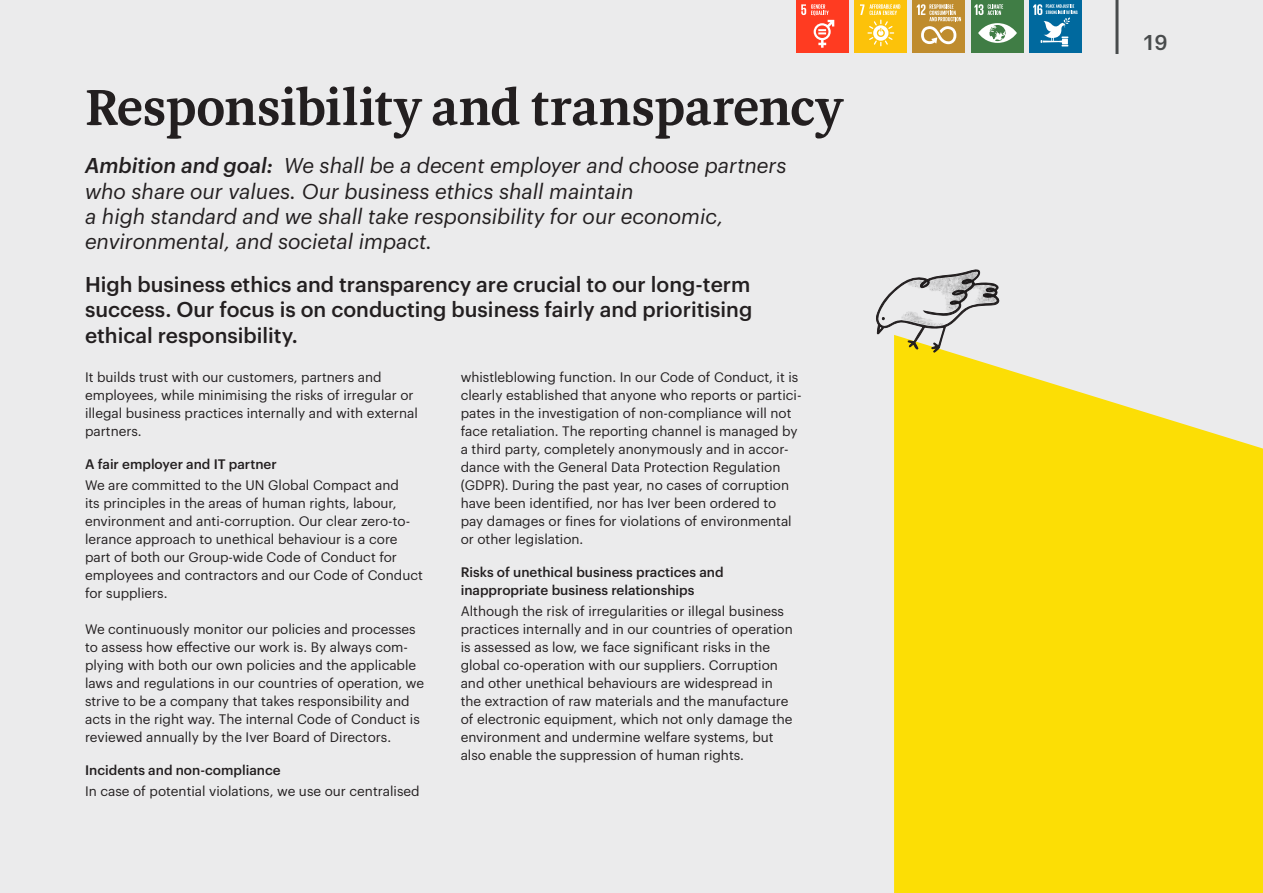
<style>
.page{position:relative;width:1263px;height:893px;background:#ebebec}
.page>*{position:absolute;margin:0;border:0;box-sizing:border-box;transform-origin:0 0}
.Rubrik{font:700 54px "Aleksei";letter-spacing:-.01em;color:#231f20}
.Underrubrik{font:italic 21px/25.2px "Graphik";color:#231f20}
.Ingress{font:500 21px/25.2px "Graphik";color:#231f20;text-align:justify}
.t1{font:500 21px "Graphik";color:#484b4c}
.Brödtext_utan_indrag{font:13.5px/18px "Graphik";color:#231f20}
.Mellanrubrik_1{font:500 13.5px/18px "Graphik";color:#231f20}
.s1{font-weight:500}
</style>
<div class="page">
<hr style="left:1115px;top:0;width:3px;height:54px;background:#484b4c">
<svg style="left:894px;top:359px;width:369px;height:534px;background:#fade14"></svg>
<svg style="left:876px;top:292px;width:15px;height:43px"></svg>
<img style="left:891px;top:269px;width:109px;height:90px">
<div style="left:796px;top:0;width:52px;height:52px;background:#ff3b21"></div>
<svg style="left:801px;top:4px;width:33px;height:44px"></svg>
<div style="left:855px;top:0;width:52px;height:52px;background:#fcc20a"></div>
<svg style="left:860px;top:4px;width:40px;height:42px"></svg>
<div style="left:913px;top:0;width:52px;height:52px;background:#bf8c2e"></div>
<svg style="left:917px;top:4px;width:44px;height:40px"></svg>
<div style="left:971px;top:0;width:52px;height:52px;background:#407d45"></div>
<svg style="left:978px;top:23px;width:39px;height:20px"></svg>
<svg style="left:974px;top:4px;width:29px;height:11px"></svg>
<div style="left:1029px;top:0;width:52px;height:52px;background:#00699e"></div>
<svg style="left:1033px;top:4px;width:44px;height:42px"></svg>
<p class="Rubrik" style="left:85px;top:72px;width:759px">Responsibility and transparency</p>
<p class="Underrubrik" style="left:85px;top:151px;width:703px"><span class="s1">Ambition and goal:</span> We shall be a decent employer and choose partners who share our values. Our business ethics shall maintain</p>
<p class="Underrubrik" style="left:85px;top:202px;width:640px">a high standard and we shall take responsibility for our economic, environmental, and societal impact.</p>
<p class="Ingress" style="left:85px;top:270px;width:669px">High business ethics and transparency are crucial to our long-term success. Our focus is on conducting business fairly and prioritising ethical responsibility.</p>
<p class="Brödtext_utan_indrag" style="left:85px;top:367px;width:334px">It builds trust with our customers, partners and employees, while minimising the risks of irregular or illegal business practices internally and with external partners.</p>
<p class="Mellanrubrik_1" style="left:85px;top:454px;width:193px">A fair employer and IT partner</p>
<p class="Brödtext_utan_indrag" style="left:85px;top:475px;width:339px">We are committed to the UN Global Compact and<br>its principles in the areas of human rights, labour, environment and anti-corruption. Our clear zero-to&shy;lerance approach to unethical behaviour is a core part of both our Group-wide Code of Conduct for employees and contractors and our Code of Conduct for suppliers.</p>
<p class="Brödtext_utan_indrag" style="left:85px;top:619px;width:341px">We continuously monitor our policies and processes to assess how effective our work is. By always com&shy;plying with both our own policies and the applicable laws and regulations in our countries of operation, we strive to be a company that takes responsibility and acts in the right way. The internal Code of Conduct is reviewed annually by the Iver Board of Directors.</p>
<p class="Mellanrubrik_1" style="left:85px;top:760px;width:197px">Incidents and non-compliance</p>
<p class="Brödtext_utan_indrag" style="left:85px;top:781px;width:336px">In case of potential violations, we use our centralised</p>
<p class="Brödtext_utan_indrag" style="left:461px;top:367px;width:342px">whistleblowing function. In our Code of Conduct, it is clearly established that anyone who reports or partici&shy;pates in the investigation of non-compliance will not face retaliation. The reporting channel is managed by a third party, completely anonymously and in accor&shy;dance with the General Data Protection Regulation (GDPR). During the past year, no cases of corruption have been identified, nor has Iver been ordered to pay damages or fines for violations of environmental or other legislation.</p>
<p class="Mellanrubrik_1" style="left:461px;top:562px;width:264px">Risks of unethical business practices and inappropriate business relationships</p>
<p class="Brödtext_utan_indrag" style="left:461px;top:601px;width:334px">Although the risk of irregularities or illegal business practices internally and in our countries of operation is assessed as low, we face significant risks in the global co-operation with our suppliers. Corruption and other unethical behaviours are widespread in the extraction of raw materials and the manufacture of electronic equipment, which not only damage the environment and undermine welfare systems, but also enable the suppression of human rights.</p>
<h2 class="t1" style="left:1142px;top:27px;width:27px">19</h2>
</div>
